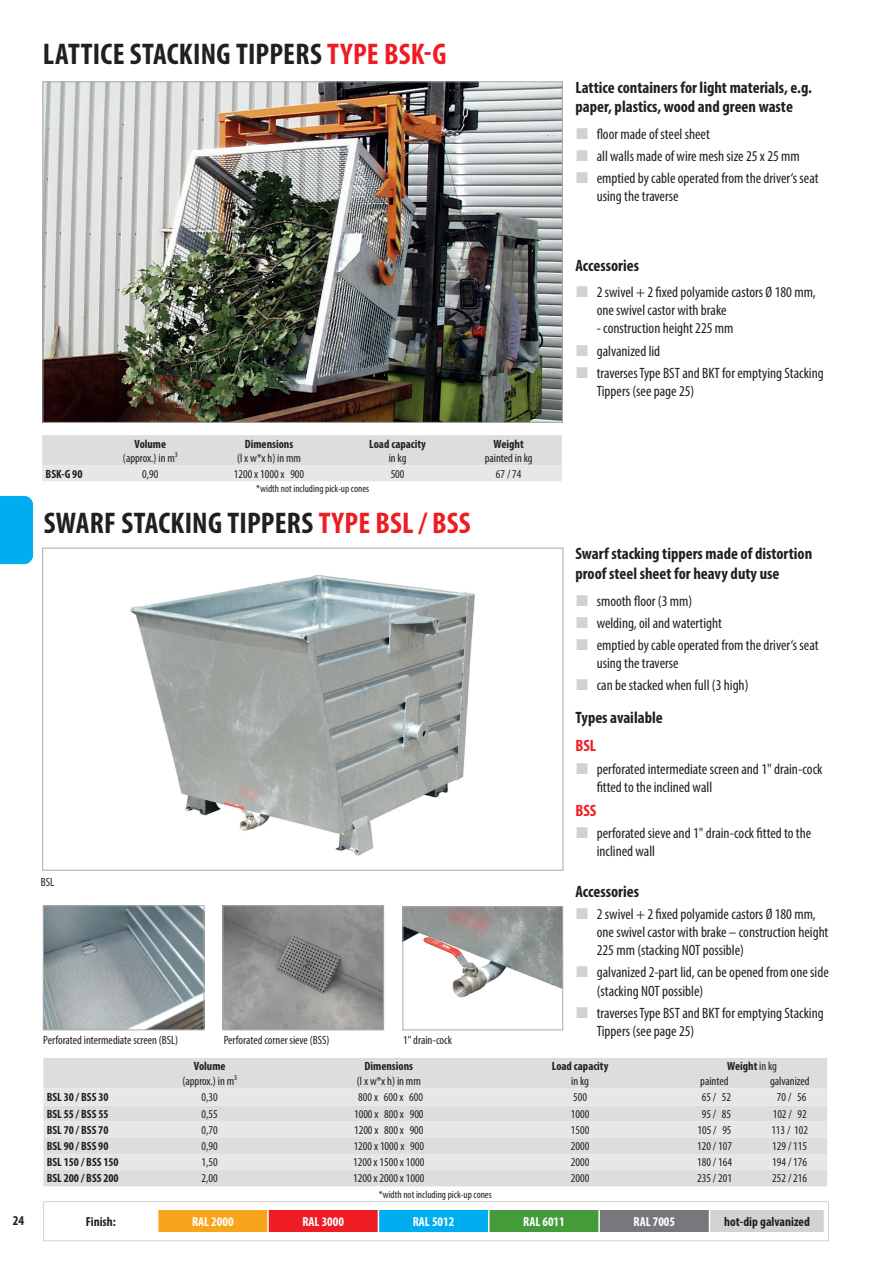
<style>
.page{position:relative;width:893px;height:1263px;background:#fff}
.page>*{position:absolute;margin:0;border:0;box-sizing:border-box;transform-origin:0 0}
.t1{font:700 condensed 30px "Myriad Pro";letter-spacing:.01em;color:#231f20}
.t2{font:700 condensed 16.5px/19.8px "Myriad Pro";color:#231f20}
.t3{font:700 condensed 16.5px "Myriad Pro";color:#ee1d23}
.t4{font:condensed 15px/22.2px "Myriad Pro";color:#231f20}
.t5{font:700 condensed 13.5px "Myriad Pro";color:#231f20}
.t6{font:700 condensed 13.05px "Myriad Pro";color:#fff}
.t7{font:700 condensed 13.05px "Myriad Pro";color:#231f20}
.t8{font:condensed 12px/14.4px "Myriad Pro";color:#231f20}
.t9{font:700 condensed 12px "Myriad Pro";color:#231f20}
.t10{font:condensed 10.5px "Myriad Pro";color:#231f20}
.s1{color:#ee1d23}
.s2{font-weight:700}
</style>
<div class="page">
<div style="left:158px;top:1210px;width:110px;height:22px;background:#f9a51b"></div>
<div style="left:268px;top:1210px;width:110px;height:22px;background:#ee1d23"></div>
<div style="left:378px;top:1210px;width:111px;height:22px;background:#00aeef"></div>
<div style="left:489px;top:1210px;width:110px;height:22px;background:#439b3a"></div>
<div style="left:599px;top:1210px;width:110px;height:22px;background:#76787b"></div>
<div style="left:709px;top:1210px;width:115px;height:22px;background:#d1d2d4"></div>
<hr style="left:267px;top:1210px;width:2px;height:22px;background:#fff">
<hr style="left:598px;top:1210px;width:2px;height:22px;background:#fff">
<svg style="left:378px;top:1210px;width:1px;height:22px"></svg>
<svg style="left:488px;top:1210px;width:1px;height:22px"></svg>
<svg style="left:709px;top:1210px;width:1px;height:22px"></svg>
<div style="left:43px;top:1201px;width:786px;height:40px;border:1px solid #d1d2d4"></div>
<div style="left:0;top:496px;width:33px;height:68px;background:#00aeef"></div>
<img style="left:45px;top:83px;width:516px;height:338px">
<img style="left:130px;top:575px;width:345px;height:281px">
<div style="left:42px;top:548px;width:521px;height:322px;border:1px solid #a8a9ad"></div>
<img style="left:45px;top:907px;width:157px;height:121px">
<div style="left:43px;top:905px;width:161px;height:125px;border:1px solid #a8a9ad"></div>
<img style="left:224px;top:907px;width:158px;height:121px">
<div style="left:222px;top:905px;width:162px;height:125px;border:1px solid #a8a9ad"></div>
<img style="left:404px;top:908px;width:157px;height:90px">
<div style="left:402px;top:906px;width:161px;height:124px;border:1px solid #a8a9ad"></div>
<svg style="left:42px;top:435px;width:520px;height:46px;background:#dfe0e2"></svg>
<div style="left:43px;top:1058px;width:784px;height:128px;background:#dcdddf"></div>
<svg style="left:43px;top:1088px;width:784px;height:82px;background:#e2e3e5"></svg>
<h1 class="t1" style="left:43px;top:36px;width:405px">LATTICE STACKING TIPPERS <span class="s1">TYPE BSK-G</span></h1>
<p class="t2" style="left:575px;top:77px;width:238px">Lattice containers for light materials, e.g. paper, plastics, wood and green waste</p>
<p class="t4" style="left:597px;top:123px;width:223px">floor made of steel sheet<br>all walls made of wire mesh size 25 x 25 mm emptied by cable operated from the driver‘s seat</p>
<p class="t4" style="left:597px;top:185px;width:83px">using the traverse</p>
<p class="t9" style="left:135px;top:436px;width:33px">Volume</p>
<p class="t8" style="left:123px;top:451px;width:56px">(approx.) in m³</p>
<p class="t9" style="left:245px;top:436px;width:50px">Dimensions</p>
<p class="t8" style="left:237px;top:451px;width:66px">(l x w*x h) in mm</p>
<p class="t9" style="left:369px;top:436px;width:58px">Load capacity</p>
<p class="t8" style="left:389px;top:451px;width:19px">in kg</p>
<p class="t9" style="left:494px;top:436px;width:32px">Weight</p>
<p class="t8" style="left:485px;top:451px;width:49px">painted in kg</p>
<p class="t9" style="left:46px;top:466px;width:38px">BSK-G 90</p>
<p class="t8" style="left:142px;top:466px;width:18px">0,90</p>
<p class="t8" style="left:234px;top:466px;width:72px">1200 x 1000 x 900</p>
<p class="t8" style="left:391px;top:466px;width:15px">500</p>
<p class="t8" style="left:496px;top:466px;width:27px">67 / 74</p>
<p class="t10" style="left:256px;top:483px;width:114px">*width not including pick-up cones</p>
<h1 class="t1" style="left:44px;top:505px;width:428px">SWARF STACKING TIPPERS <span class="s1">TYPE BSL / BSS</span></h1>
<p class="t8" style="left:41px;top:874px;width:15px">BSL</p>
<p class="t8" style="left:43px;top:1033px;width:137px">Perforated intermediate screen (BSL)</p>
<p class="t8" style="left:224px;top:1033px;width:107px">Perforated corner sieve (BSS)</p>
<p class="t8" style="left:403px;top:1033px;width:50px">1" drain-cock</p>
<p class="t9" style="left:194px;top:1059px;width:33px">Volume</p>
<p class="t8" style="left:182px;top:1073px;width:56px">(approx.) in m³</p>
<p class="t9" style="left:365px;top:1059px;width:50px">Dimensions</p>
<p class="t8" style="left:357px;top:1073px;width:66px">(l x w*x h) in mm</p>
<p class="t2" style="left:575px;top:255px;width:65px">Accessories</p>
<p class="t4" style="left:597px;top:283px;width:221px;line-height:18px">2 swivel + 2 fixed polyamide castors Ø 180 mm, one swivel castor with brake</p>
<p class="t4" style="left:597px;top:317px;width:229px">- construction height 225 mm<br>galvanized lid<br>traverses Type BST and BKT for emptying Stacking</p>
<p class="t4" style="left:597px;top:380px;width:99px">Tippers (see page 25)</p>
<p class="t2" style="left:575px;top:544px;width:238px">Swarf stacking tippers made of distortion proof steel sheet for heavy duty use</p>
<p class="t4" style="left:597px;top:589px;width:223px">smooth floor (3 mm)<br>welding, oil and watertight<br>emptied by cable operated from the driver‘s seat</p>
<p class="t4" style="left:597px;top:652px;width:153px">using the traverse<br>can be stacked when full (3 high)</p>
<p class="t2" style="left:575px;top:707px;width:89px">Types available</p>
<p class="t3" style="left:575px;top:735px;width:22px">BSL</p>
<p class="t4" style="left:597px;top:759px;width:227px;line-height:18px">perforated intermediate screen and 1" drain-cock fitted to the inclined wall</p>
<p class="t3" style="left:575px;top:800px;width:22px">BSS</p>
<p class="t4" style="left:597px;top:824px;width:216px;line-height:18px">perforated sieve and 1" drain-cock fitted to the inclined wall</p>
<p class="t2" style="left:575px;top:881px;width:65px">Accessories</p>
<p class="t4" style="left:597px;top:905px;width:233px;line-height:18px">2 swivel + 2 fixed polyamide castors Ø 180 mm, one swivel castor with brake – construction height<br>225 mm (stacking NOT possible)</p>
<p class="t4" style="left:597px;top:963px;width:234px;line-height:18px">galvanized 2-part lid, can be opened from one side (stacking NOT possible)</p>
<p class="t4" style="left:597px;top:1003px;width:229px;line-height:18px">traverses Type BST and BKT for emptying Stacking<br>Tippers (see page 25)</p>
<p class="t9" style="left:552px;top:1059px;width:58px">Load capacity</p>
<p class="t8" style="left:571px;top:1073px;width:19px">in kg</p>
<p class="t8" style="left:700px;top:1059px;width:78px;text-indent:27px"><span class="s2">Weight</span> in kg painted</p>
<p class="t8" style="left:770px;top:1073px;width:41px">galvanized</p>
<p class="t9" style="left:47px;top:1089px;width:63px">BSL 30 / BSS 30</p>
<p class="t8" style="left:202px;top:1089px;width:18px">0,30</p>
<p class="t8" style="left:358px;top:1089px;width:66px">800 x 600 x 600</p>
<p class="t8" style="left:573px;top:1089px;width:15px">500</p>
<p class="t8" style="left:702px;top:1089px;width:31px">65 / 52</p>
<p class="t8" style="left:777px;top:1089px;width:31px">70 / 56</p>
<p class="t9" style="left:47px;top:1106px;width:63px">BSL 55 / BSS 55</p>
<p class="t8" style="left:202px;top:1107px;width:18px">0,55</p>
<p class="t8" style="left:354px;top:1107px;width:71px">1000 x 800 x 900</p>
<p class="t8" style="left:571px;top:1107px;width:20px">1000</p>
<p class="t8" style="left:702px;top:1107px;width:31px">95 / 85</p>
<p class="t8" style="left:773px;top:1107px;width:36px">102 / 92</p>
<p class="t9" style="left:47px;top:1122px;width:63px">BSL 70 / BSS 70</p>
<p class="t8" style="left:202px;top:1122px;width:18px">0,70</p>
<p class="t8" style="left:354px;top:1122px;width:71px">1200 x 800 x 900</p>
<p class="t8" style="left:571px;top:1122px;width:20px">1500</p>
<p class="t8" style="left:698px;top:1122px;width:36px">105 / 95</p>
<p class="t8" style="left:771px;top:1122px;width:38px">113 / 102</p>
<p class="t9" style="left:47px;top:1138px;width:63px">BSL 90 / BSS 90</p>
<p class="t8" style="left:202px;top:1138px;width:18px">0,90</p>
<p class="t8" style="left:354px;top:1138px;width:72px">1200 x 1000 x 900</p>
<p class="t8" style="left:571px;top:1138px;width:20px">2000</p>
<p class="t8" style="left:697px;top:1138px;width:36px">120 / 107</p>
<p class="t8" style="left:772px;top:1138px;width:36px">129 / 115</p>
<p class="t9" style="left:47px;top:1155px;width:73px">BSL 150 / BSS 150</p>
<p class="t8" style="left:202px;top:1155px;width:18px">1,50</p>
<p class="t8" style="left:353px;top:1155px;width:73px">1200 x 1500 x 1000</p>
<p class="t8" style="left:571px;top:1155px;width:20px">2000</p>
<p class="t8" style="left:697px;top:1155px;width:36px">180 / 164</p>
<p class="t8" style="left:772px;top:1155px;width:36px">194 / 176</p>
<p class="t9" style="left:47px;top:1170px;width:73px">BSL 200 / BSS 200</p>
<p class="t8" style="left:202px;top:1171px;width:18px">2,00</p>
<p class="t8" style="left:353px;top:1171px;width:73px">1200 x 2000 x 1000</p>
<p class="t8" style="left:571px;top:1171px;width:20px">2000</p>
<p class="t8" style="left:697px;top:1171px;width:36px">235 / 201</p>
<p class="t8" style="left:772px;top:1171px;width:36px">252 / 216</p>
<p class="t10" style="left:379px;top:1188px;width:114px">*width not including pick-up cones</p>
<p class="t5" style="left:13px;top:1212px;width:13px">24</p>
<p class="t7" style="left:86px;top:1213px;width:32px">Finish:</p>
<p class="t6" style="left:192px;top:1213px;width:43px">RAL 2000</p>
<p class="t6" style="left:302px;top:1213px;width:43px">RAL 3000</p>
<p class="t6" style="left:413px;top:1213px;width:43px">RAL 5012</p>
<p class="t6" style="left:523px;top:1213px;width:43px">RAL 6011</p>
<p class="t6" style="left:634px;top:1213px;width:43px">RAL 7005</p>
<p class="t7" style="left:724px;top:1213px;width:87px">hot-dip galvanized</p>
</div>
